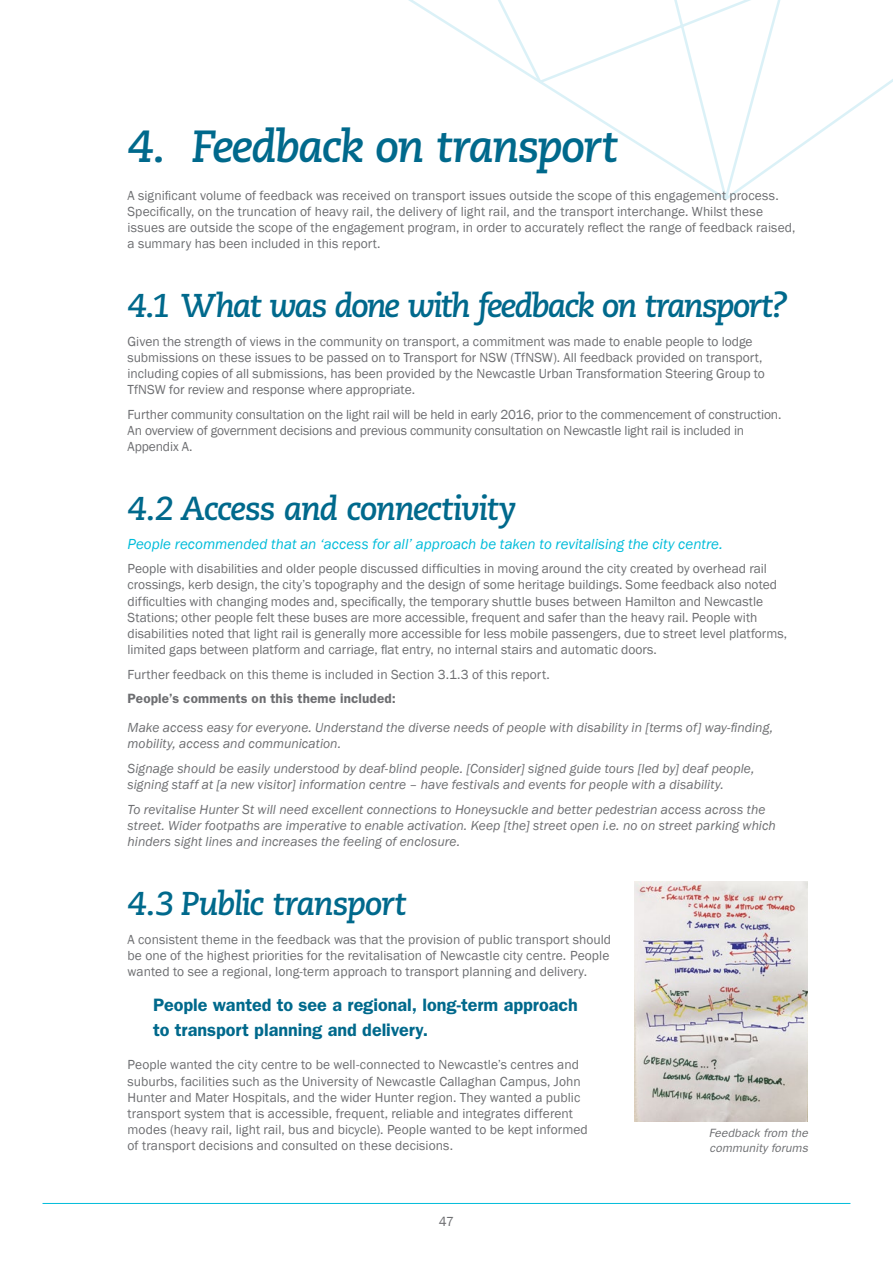
<style>
.page{position:relative;width:893px;height:1263px;background:#fff}
.page>*{position:absolute;margin:0;border:0;box-sizing:border-box;transform-origin:0 0}
.t1{font:italic 700 45px "Caecilia";letter-spacing:-.04em;color:#00698c}
.t2{font:italic 700 33px "Caecilia";letter-spacing:-.05em;color:#00698c}
.t3{font:600 18px/25.2px "Franklin Gothic";color:#00698c}
.t4{font:italic 15px "Franklin Gothic";color:#00bcda}
.t5{font:13.5px/16px "Franklin Gothic";color:#6d6e71}
.t6{font:italic 13.5px/16px "Franklin Gothic";letter-spacing:.005em;color:#6d6e71}
.t7{font:600 13.5px "Franklin Gothic";letter-spacing:.01em;color:#6d6e71}
.t8{font:italic 12px/14.4px "Franklin Gothic";letter-spacing:.015em;color:#6d6e71}
</style>
<div class="page">
<hr style="left:43px;top:1203px;width:807px;height:1px;background:#00bcda">
<svg style="left:408px;top:0;width:485px;height:200px"></svg>
<img style="left:635px;top:881px;width:173px;height:240px">
<h1 class="t1" style="left:128px;top:120px;width:492px">4. Feedback on transport</h1>
<p class="t5" style="left:128px;top:188px;width:669px">A significant volume of feedback was received on transport issues outside the scope of this engagement process.<br>Specifically, on the truncation of heavy rail, the delivery of light rail, and the transport interchange. Whilst these issues are outside the scope of the engagement program, in order to accurately reflect the range of feedback raised, a summary has been included in this report.</p>
<h2 class="t2" style="left:128px;top:286px;width:662px">4.1 What was done with feedback on transport?</h2>
<p class="t5" style="left:128px;top:334px;width:639px">Given the strength of views in the community on transport, a commitment was made to enable people to lodge submissions on these issues to be passed on to Transport for NSW (TfNSW). All feedback provided on transport, including copies of all submissions, has been provided by the Newcastle Urban Transformation Steering Group to TfNSW for review and response where appropriate.</p>
<p class="t5" style="left:128px;top:407px;width:655px">Further community consultation on the light rail will be held in early 2016, prior to the commencement of construction.<br>An overview of government decisions and previous community consultation on Newcastle light rail is included in<br>Appendix A.</p>
<h2 class="t2" style="left:128px;top:489px;width:390px">4.2 Access and connectivity</h2>
<p class="t4" style="left:128px;top:534px;width:597px">People recommended that an ‘access for all’ approach be taken to revitalising the city centre.</p>
<p class="t5" style="left:128px;top:561px;width:661px">People with disabilities and older people discussed difficulties in moving around the city created by overhead rail crossings, kerb design, the city’s topography and the design of some heritage buildings. Some feedback also noted difficulties with changing modes and, specifically, the temporary shuttle buses between Hamilton and Newcastle Stations; other people felt these buses are more accessible, frequent and safer than the heavy rail. People with disabilities noted that light rail is generally more accessible for less mobile passengers, due to street level platforms, limited gaps between platform and carriage, flat entry, no internal stairs and automatic doors.</p>
<p class="t5" style="left:128px;top:666px;width:424px">Further feedback on this theme is included in Section 3.1.3 of this report.</p>
<p class="t7" style="left:128px;top:691px;width:270px">People’s comments on this theme included:</p>
<p class="t6" style="left:128px;top:720px;width:647px">Make access easy for everyone. Understand the diverse needs of people with disability in [terms of] way-finding, mobility, access and communication.</p>
<p class="t6" style="left:128px;top:760px;width:628px">Signage should be easily understood by deaf-blind people. [Consider] signed guide tours [led by] deaf people, signing staff at [a new visitor] information centre – have festivals and events for people with a disability.</p>
<p class="t6" style="left:128px;top:801px;width:650px">To revitalise Hunter St will need excellent connections to Honeysuckle and better pedestrian access across the street. Wider footpaths are imperative to enable activation. Keep [the] street open i.e. no on street parking which hinders sight lines and increases the feeling of enclosure.</p>
<h2 class="t2" style="left:128px;top:884px;width:280px">4.3 Public transport</h2>
<p class="t5" style="left:128px;top:931px;width:485px">A consistent theme in the feedback was that the provision of public transport should be one of the highest priorities for the revitalisation of Newcastle city centre. People wanted to see a regional, long-term approach to transport planning and delivery.</p>
<h3 class="t3" style="left:153px;top:992px;width:426px">People wanted to see a regional, long-term approach to transport planning and delivery.</h3>
<p class="t5" style="left:128px;top:1057px;width:462px">People wanted the city centre to be well-connected to Newcastle’s centres and suburbs, facilities such as the University of Newcastle Callaghan Campus, John Hunter and Mater Hospitals, and the wider Hunter region. They wanted a public transport system that is accessible, frequent, reliable and integrates different modes (heavy rail, light rail, bus and bicycle). People wanted to be kept informed of transport decisions and consulted on these decisions.</p>
<p class="t5" style="left:439px;top:1213px;width:17px">47</p>
<p class="t8" style="left:709px;top:1125px;width:101px">Feedback from the community forums</p>
</div>
